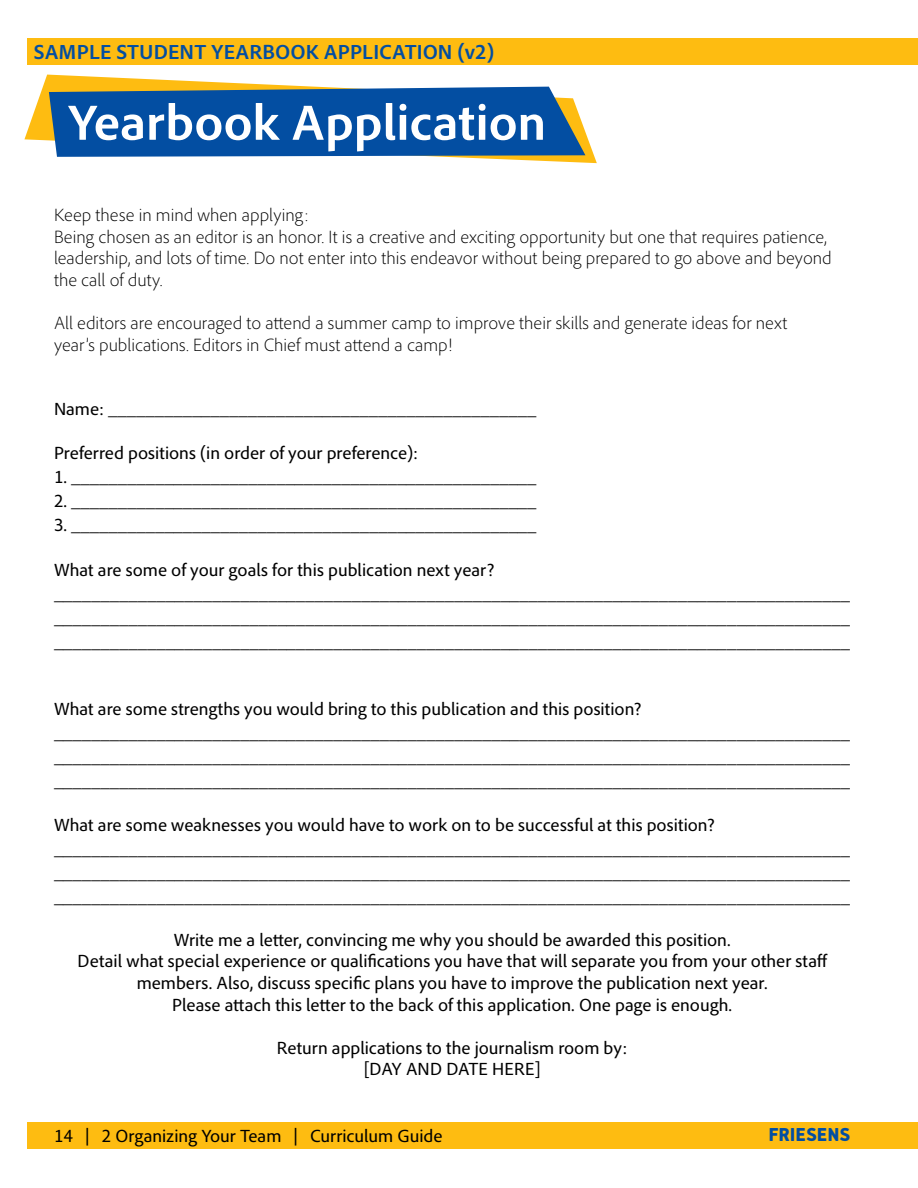
<style>
.page{position:relative;width:918px;height:1188px;background:#fff}
.page>*{position:absolute;margin:0;border:0;box-sizing:border-box;transform-origin:0 0}
.t1{font:700 51px "Adobe Clean";letter-spacing:-.005em;color:#fff}
.t2{font:700 21px "Adobe Clean";color:#034ea2}
.t3{font:900 21px "PF Handbook Pro";color:#034ea2}
.t4{font:18px/24px "Adobe Clean";color:#000}
.t5{font:300 18px/21.6px "Adobe Clean";color:#000}
</style>
<div class="page">
<div style="left:27px;top:1122px;width:891px;height:27px;background:#febc11"></div>
<div style="left:27px;top:38px;width:891px;height:27px;background:#febc11"></div>
<svg style="left:24px;top:74px;width:573px;height:90px"></svg>
<svg style="left:41px;top:76px;width:544px;height:88px;fill:#034ea2"></svg>
<p class="t2" style="left:34px;top:38px;width:462px">SAMPLE STUDENT YEARBOOK APPLICATION (v2)</p>
<h1 class="t1" style="left:68px;top:89px;width:480px">Yearbook Application</h1>
<p class="t5" style="left:54px;top:204px;width:779px">Keep these in mind when applying:<br>Being chosen as an editor is an honor. It is a creative and exciting opportunity but one that requires patience, leadership, and lots of time. Do not enter into this endeavor without being prepared to go above and beyond the call of duty.</p>
<p class="t5" style="left:54px;top:312px;width:735px">All editors are encouraged to attend a summer camp to improve their skills and generate ideas for next year’s publications. Editors in Chief must attend a camp!</p>
<p class="t4" style="left:54px;top:397px;width:484px">Name: ______________________________________________</p>
<p class="t4" style="left:54px;top:440px;width:366px">Preferred positions (in order of your preference):</p>
<p class="t4" style="left:54px;top:464px;width:484px">1. __________________________________________________</p>
<p class="t4" style="left:54px;top:488px;width:484px">2. __________________________________________________</p>
<p class="t4" style="left:54px;top:512px;width:484px">3. __________________________________________________</p>
<p class="t4" style="left:54px;top:558px;width:798px">What are some of your goals for this publication next year? _____________________________________________________________________________________ _____________________________________________________________________________________ _____________________________________________________________________________________</p>
<p class="t4" style="left:54px;top:697px;width:798px">What are some strengths you would bring to this publication and this position? _____________________________________________________________________________________ _____________________________________________________________________________________ _____________________________________________________________________________________</p>
<p class="t4" style="left:54px;top:812px;width:798px">What are some weaknesses you would have to work on to be successful at this position? _____________________________________________________________________________________ _____________________________________________________________________________________ _____________________________________________________________________________________</p>
<p class="t4" style="left:78px;top:928px;width:752px;line-height:21.6px;text-align:center">Write me a letter, convincing me why you should be awarded this position.<br>Detail what special experience or qualifications you have that will separate you from your other staff members. Also, discuss specific plans you have to improve the publication next year.<br>Please attach this letter to the back of this application. One page is enough.</p>
<p class="t4" style="left:277px;top:1036px;width:352px;line-height:21.6px;text-align:center">Return applications to the journalism room by: [DAY AND DATE HERE]</p>
<p class="t4" style="left:54px;top:1123px;width:390px">14 | 2 Organizing Your Team | Curriculum Guide</p>
<p class="t3" style="left:768px;top:1122px;width:84px">FRIESENS</p>
</div>
